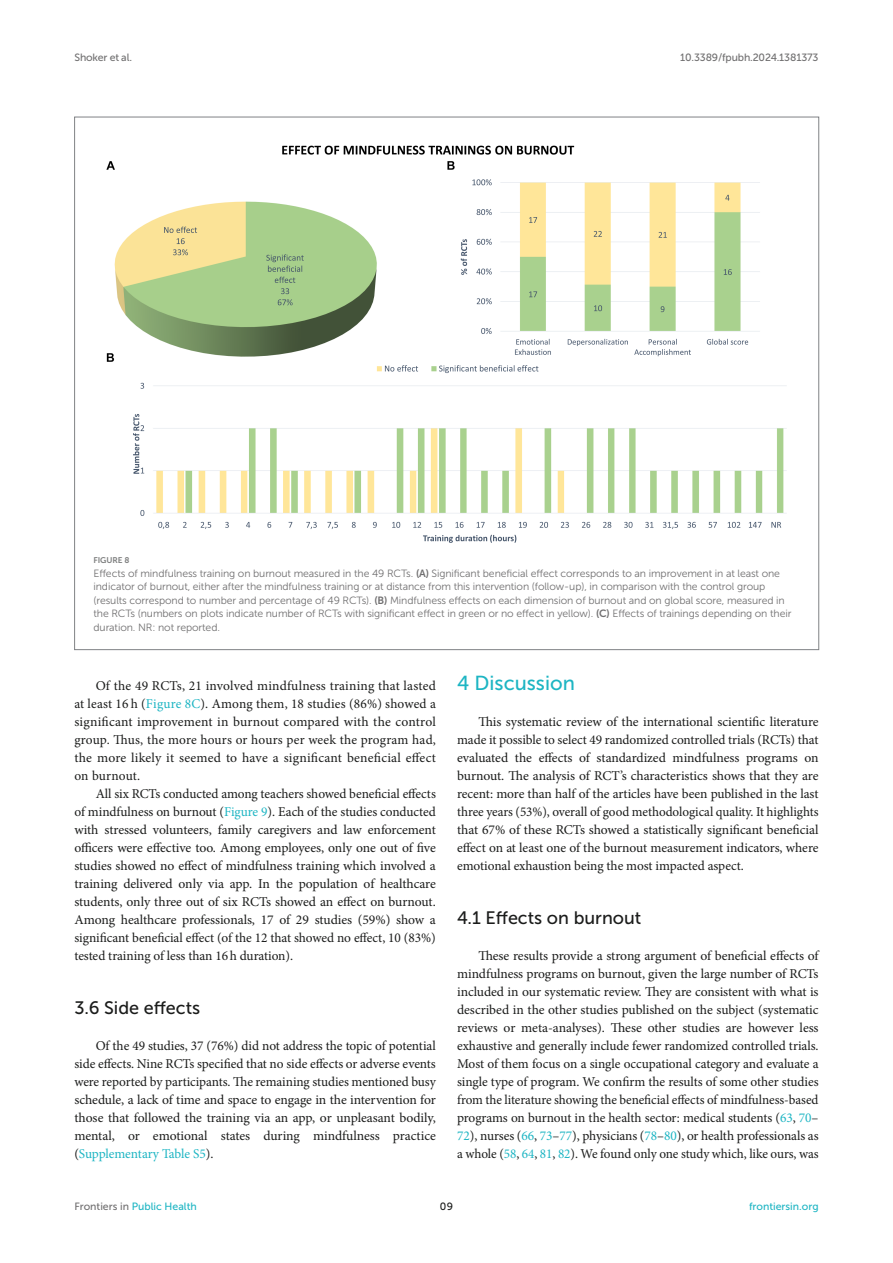
<style>
.page{position:relative;width:893px;height:1263px;background:#fff}
.page>*{position:absolute;margin:0;border:0;box-sizing:border-box;transform-origin:0 0}
.HEAD_1{font:20.25px "Museo Sans 500";color:#1db5c3}
.HEAD_2{font:18px "Museo Sans 500";color:#1b1c1b}
.TEXT_FLUSH{font:13.5px/18px "Minion Pro";letter-spacing:-.005em;color:#1b1c1b;text-align:justify}
.TEXT{font:13.5px/18px "Minion Pro";color:#1b1c1b;text-align:justify}
.FIG_LEG{font:10.5px/13.5px "Museo Sans 300";letter-spacing:-.01em;color:#706f70}
.t1{font:10.5px "Museo Sans 500";color:#1db5c3}
.t2{font:10.5px "Museo Sans 500";letter-spacing:-.015em;color:#706f70}
.t3{font:10.5px "Museo Sans 500";color:#1b1c1b}
.FIG_HD{font:8.25px "Museo Sans 700";letter-spacing:-.01em;color:#7e7f7f}
.s1{font-family:"Museo Sans 700"}
.s2{color:#1db5c3}
.s3{color:#706f70}
</style>
<div class="page">
<img style="left:106px;top:145px;width:681px;height:398px">
<p class="t2" style="left:74px;top:51px;width:59px">Shoker et al.</p>
<p class="t2" style="left:680px;top:51px;width:140px">10.3389/fpubh.2024.1381373</p>
<p class="FIG_HD" style="left:94px;top:556px;width:37px">FIGURE 8</p>
<p class="FIG_LEG" style="left:94px;top:566px;width:699px">Effects of mindfulness training on burnout measured in the 49 RCTs. <span class="s1">(A)</span> Significant beneficial effect corresponds to an improvement in at least one indicator of burnout, either after the mindfulness training or at distance from this intervention (follow-up), in comparison with the control group (results correspond to number and percentage of 49 RCTs). <span class="s1">(B)</span> Mindfulness effects on each dimension of burnout and on global score, measured in the RCTs (numbers on plots indicate number of RCTs with significant effect in green or no effect in yellow). <span class="s1">(C)</span> Effects of trainings depending on their duration. NR: not reported.</p>
<p class="TEXT" style="left:74px;top:677px;width:363px;text-indent:21px">Of the 49 RCTs, 21 involved mindfulness training that lasted at least 16 h (<span class="s2">Figure 8C</span>). Among them, 18 studies (86%) showed a significant improvement in burnout compared with the control group. Thus, the more hours or hours per week the program had, the more likely it seemed to have a significant beneficial effect on burnout.</p>
<p class="TEXT" style="left:74px;top:785px;width:363px;text-indent:21px">All six RCTs conducted among teachers showed beneficial effects of mindfulness on burnout (<span class="s2">Figure 9</span>). Each of the studies conducted with stressed volunteers, family caregivers and law enforcement officers were effective too. Among employees, only one out of five studies showed no effect of mindfulness training which involved a training delivered only via app. In the population of healthcare students, only three out of six RCTs showed an effect on burnout.<br>Among healthcare professionals, 17 of 29 studies (59%) show a significant beneficial effect (of the 12 that showed no effect, 10 (83%) tested training of less than 16h duration).</p>
<p class="HEAD_2" style="left:74px;top:998px;width:127px">3.6 Side effects</p>
<p class="TEXT_FLUSH" style="left:74px;top:1037px;width:363px;text-indent:21px">Of the 49 studies, 37 (76%) did not address the topic of potential side effects. Nine RCTs specified that no side effects or adverse events were reported by participants. The remaining studies mentioned busy schedule, a lack of time and space to engage in the intervention for those that followed the training via an app, or unpleasant bodily, mental, or emotional states during mindfulness practice (<span class="s2">Supplementary Table S5</span>).</p>
<p class="HEAD_1" style="left:457px;top:672px;width:119px">4 Discussion</p>
<p class="TEXT_FLUSH" style="left:457px;top:713px;width:363px;text-indent:21px">This systematic review of the international scientific literature made it possible to select 49 randomized controlled trials (RCTs) that evaluated the effects of standardized mindfulness programs on burnout. The analysis of RCT’s characteristics shows that they are recent: more than half of the articles have been published in the last three years (53%), overall of good methodological quality. It highlights that 67% of these RCTs showed a statistically significant beneficial effect on at least one of the burnout measurement indicators, where emotional exhaustion being the most impacted aspect.</p>
<p class="HEAD_2" style="left:457px;top:908px;width:186px">4.1 Effects on burnout</p>
<p class="TEXT_FLUSH" style="left:457px;top:947px;width:363px;text-indent:21px">These results provide a strong argument of beneficial effects of mindfulness programs on burnout, given the large number of RCTs included in our systematic review. They are consistent with what is described in the other studies published on the subject (systematic reviews or meta-analyses). These other studies are however less exhaustive and generally include fewer randomized controlled trials.<br>Most of them focus on a single occupational category and evaluate a single type of program. We confirm the results of some other studies from the literature showing the beneficial effects of mindfulness-based programs on burnout in the health sector: medical students (<span class="s2">63</span>, <span class="s2">70</span>– <span class="s2">72</span>), nurses (<span class="s2">66</span>, <span class="s2">73</span>–<span class="s2">77</span>), physicians (<span class="s2">78</span>–<span class="s2">80</span>), or health professionals as a whole (<span class="s2">58</span>, <span class="s2">64</span>, <span class="s2">81</span>, <span class="s2">82</span>). We found only one study which, like ours, was</p>
<p class="t1" style="left:74px;top:1200px;width:124px"><span class="s3">Frontiers in</span> Public Health</p>
<p class="t3" style="left:440px;top:1200px;width:15px">09</p>
<p class="t1" style="left:749px;top:1200px;width:71px">frontiersin.org</p>
</div>
